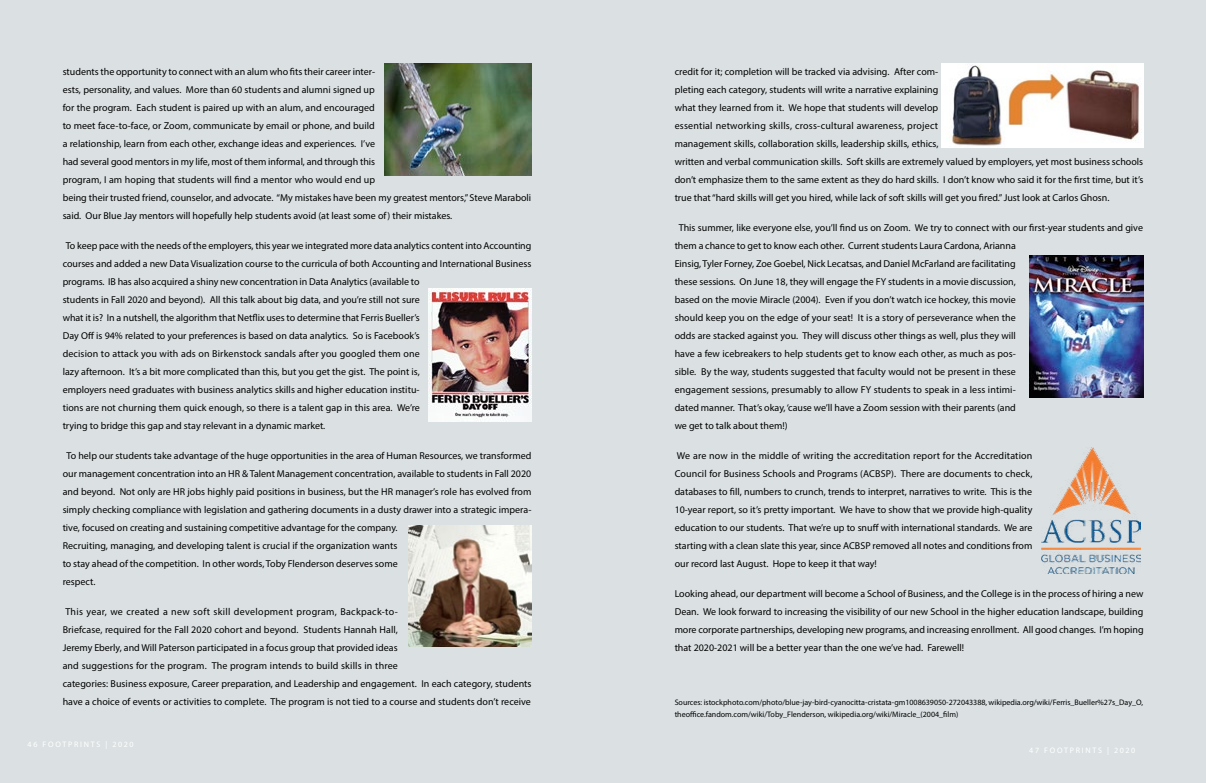
<style>
.page{position:relative;width:1206px;height:783px;background:#fff}
.page>*{position:absolute;margin:0;border:0;box-sizing:border-box;transform-origin:0 0}
.t1{font:10px/18px "Myriad Pro";color:#000}
.t2{font:8px/12px "Myriad Pro";color:#000}
.t3{font:8px "Myriad Pro";letter-spacing:.22em;color:#fff}
</style>
<div class="page">
<div style="left:0;top:0;width:603px;height:783px;background:#dbe1e3"></div>
<div style="left:594px;top:0;width:612px;height:783px;background:#dbe1e3"></div>
<img style="left:384px;top:63px;width:147px;height:113px">
<img style="left:429px;top:288px;width:103px;height:133px">
<img style="left:409px;top:526px;width:122px;height:120px">
<img style="left:941px;top:63px;width:202px;height:85px">
<img style="left:1029px;top:255px;width:114px;height:143px">
<img style="left:1041px;top:447px;width:99px;height:127px">
<p class="t1" style="left:63px;top:62px;width:470px">students the opportunity to connect with an alum who fits their career inter-<br>ests, personality, and values. More than 60 students and alumni signed up<br>for the program. Each student is paired up with an alum, and encouraged<br>to meet face-to-face, or Zoom, communicate by email or phone, and build<br>a relationship, learn from each other, exchange ideas and experiences. I’ve<br>had several good mentors in my life, most of them informal, and through this<br>program, I am hoping that students will find a mentor who would end up<br>being their trusted friend, counselor, and advocate. “My mistakes have been my greatest mentors,” Steve Maraboli said. Our Blue Jay mentors will hopefully help students avoid (at least some of) their mistakes.</p>
<p class="t1" style="left:63px;top:236px;width:470px;text-indent:3px">To keep pace with the needs of the employers, this year we integrated more data analytics content into Accounting courses and added a new Data Visualization course to the curricula of both Accounting and International Business programs. IB has also acquired a shiny new concentration in Data Analytics (available to<br>students in Fall 2020 and beyond). All this talk about big data, and you’re still not sure<br>what it is? In a nutshell, the algorithm that Netflix uses to determine that Ferris Bueller’s<br>Day Off is 94% related to your preferences is based on data analytics. So is Facebook’s<br>decision to attack you with ads on Birkenstock sandals after you googled them one<br>lazy afternoon. It’s a bit more complicated than this, but you get the gist. The point is,<br>employers need graduates with business analytics skills and higher education institu-<br>tions are not churning them quick enough, so there is a talent gap in this area. We’re<br>trying to bridge this gap and stay relevant in a dynamic market.</p>
<p class="t1" style="left:63px;top:446px;width:470px;text-indent:4px">To help our students take advantage of the huge opportunities in the area of Human Resources, we transformed our management concentration into an HR &amp; Talent Management concentration, available to students in Fall 2020 and beyond. Not only are HR jobs highly paid positions in business, but the HR manager’s role has evolved from simply checking compliance with legislation and gathering documents in a dusty drawer into a strategic impera&shy;tive, focused on creating and sustaining competitive advantage for the company.<br>Recruiting, managing, and developing talent is crucial if the organization wants<br>to stay ahead of the competition. In other words, Toby Flenderson deserves some<br>respect.</p>
<p class="t1" style="left:63px;top:602px;width:470px">This year, we created a new soft skill development program, Backpack-to-<br>Briefcase, required for the Fall 2020 cohort and beyond. Students Hannah Hall,<br>Jeremy Eberly, and Will Paterson participated in a focus group that provided ideas<br>and suggestions for the program. The program intends to build skills in three<br>categories: Business exposure, Career preparation, and Leadership and engagement. In each category, students have a choice of events or activities to complete. The program is not tied to a course and students don’t receive</p>
<p class="t3" style="left:28px;top:739px;width:107px">46 FOOTPRINTS | 2020</p>
<p class="t1" style="left:675px;top:62px;width:470px">credit for it; completion will be tracked via advising. After com-<br>pleting each category, students will write a narrative explaining<br>what they learned from it. We hope that students will develop<br>essential networking skills, cross-cultural awareness, project<br>management skills, collaboration skills, leadership skills, ethics,<br>written and verbal communication skills. Soft skills are extremely valued by employers, yet most business schools don’t emphasize them to the same extent as they do hard skills. I don’t know who said it for the first time, but it’s true that “hard skills will get you hired, while lack of soft skills will get you fired.” Just look at Carlos Ghosn.</p>
<p class="t1" style="left:675px;top:218px;width:470px;text-indent:4px">This summer, like everyone else, you’ll find us on Zoom. We try to connect with our first-year students and give them a chance to get to know each other. Current students Laura Cardona, Arianna<br>Einsig, Tyler Forney, Zoe Goebel, Nick Lecatsas, and Daniel McFarland are facilitating<br>these sessions. On June 18, they will engage the FY students in a movie discussion,<br>based on the movie Miracle (2004). Even if you don’t watch ice hockey, this movie<br>should keep you on the edge of your seat! It is a story of perseverance when the<br>odds are stacked against you. They will discuss other things as well, plus they will<br>have a few icebreakers to help students get to know each other, as much as pos-<br>sible. By the way, students suggested that faculty would not be present in these<br>engagement sessions, presumably to allow FY students to speak in a less intimi-<br>dated manner. That’s okay, ‘cause we’ll have a Zoom session with their parents (and<br>we get to talk about them!)</p>
<p class="t1" style="left:675px;top:446px;width:359px;text-align:justify">We are now in the middle of writing the accreditation report for the Accreditation Council for Business Schools and Programs (ACBSP). There are documents to check, databases to fill, numbers to crunch, trends to interpret, narratives to write. This is the 10-year report, so it’s pretty important. We have to show that we provide high-quality education to our students. That we’re up to snuff with international standards. We are starting with a clean slate this year, since ACBSP removed all notes and conditions from our record last August. Hope to keep it that way!</p>
<p class="t1" style="left:675px;top:584px;width:470px;text-align:justify">Looking ahead, our department will become a School of Business, and the College is in the process of hiring a new Dean. We look forward to increasing the visibility of our new School in the higher education landscape, building more corporate partnerships, developing new programs, and increasing enrollment. All good changes. I’m hoping that 2020-2021 will be a better year than the one we’ve had. Farewell!</p>
<p class="t2" style="left:675px;top:696px;width:470px">Sources: istockphoto.com/photo/blue-jay-bird-cyanocitta-cristata-gm1008639050-272043388, wikipedia.org/wiki/Ferris_Bueller%27s_Day_O, theoffice.fandom.com/wiki/Toby_Flenderson, wikipedia.org/wiki/Miracle_(2004_film)</p>
<p class="t3" style="left:1029px;top:745px;width:107px">47 FOOTPRINTS | 2020</p>
</div>
